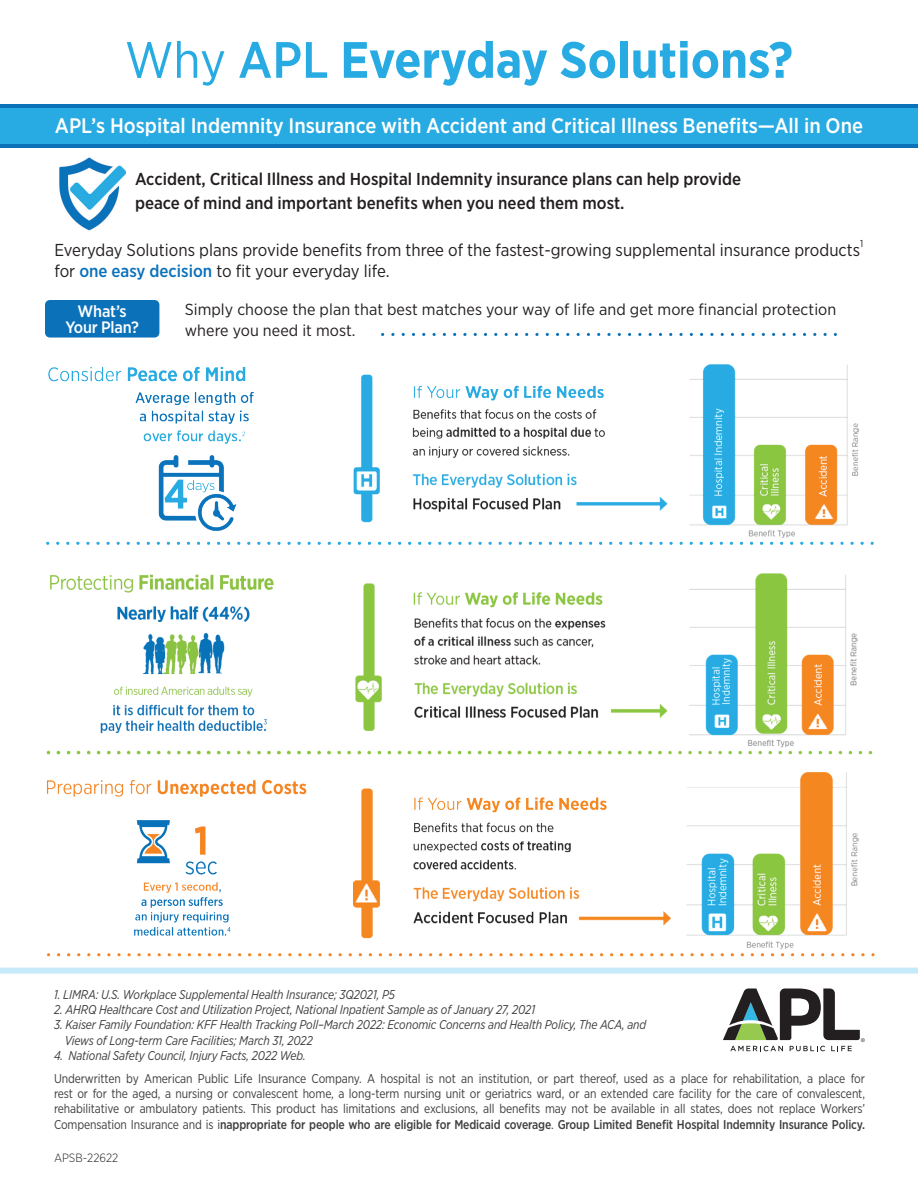
<style>
.page{position:relative;width:918px;height:1188px;background:#fff}
.page>*{position:absolute;margin:0;border:0;box-sizing:border-box;transform-origin:0 0}
.t1{font:700 51px "Gotham Narrow";color:#27abe2}
.t2{font:500 21px "Gotham Narrow";color:#fff}
.t3{font:17.25px "Gotham Narrow";color:#231f20}
.t4{font:500 17.25px/24px "Gotham Narrow";color:#231f20}
.t5{font:500 16.5px/16.5px "Gotham Narrow";letter-spacing:-.01em;color:#fff;text-align:center}
.t6{font:16.05px/21px "Gotham Narrow";letter-spacing:.005em;color:#231f20}
.t7{font:12.75px/15.3px "Gotham Narrow";letter-spacing:-.01em;color:#3e3e3f;text-align:justify;scale:.94 1}
.t8{font:italic 12.75px/15.3px "Gotham Narrow";letter-spacing:-.01em;color:#3e3e3f;scale:.94 1}
.t9{font:300 12px "Gotham Narrow";color:#231f20}
.t10{font:10.05px "Gotham Narrow";color:#231f20}
.s1{font-weight:400}
.s2{font-weight:500}
.s3{font-weight:500;color:#0a71ba}
</style>
<div class="page">
<img style="left:46px;top:573px;width:827px;height:182px">
<div style="left:0;top:968px;width:918px;height:6px;background:#c6eafa"></div>
<div style="left:45px;top:300px;width:114px;height:38px;background:#0b72ba;border-radius:5px"></div>
<img style="left:46px;top:364px;width:828px;height:181px">
<img style="left:46px;top:772px;width:829px;height:185px">
<img style="left:59px;top:157px;width:67px;height:74px">
<div style="left:0;top:104px;width:918px;height:44px;background:#0b72ba"></div>
<div style="left:0;top:108px;width:918px;height:36px;background:#27abe2"></div>
<svg style="left:383px;top:333px;width:452px;height:3px"></svg>
<svg style="left:723px;top:988px;width:142px;height:63px"></svg>
<h1 class="t1" style="left:125px;top:27px;width:670px"><span class="s1">Why</span> <span class="s2">APL</span> Everyday Solutions?</h1>
<h2 class="t2" style="left:55px;top:113px;width:810px">APL’s Hospital Indemnity Insurance with Accident and Critical Illness Benefits—All in One</h2>
<h3 class="t4" style="left:135px;top:167px;width:608px">Accident, Critical Illness and Hospital Indemnity insurance plans can help provide peace of mind and important benefits when you need them most.</h3>
<h3 class="t3" style="left:54px;top:239px;width:807px">Everyday Solutions plans provide benefits from three of the fastest-growing supplemental insurance products</h3>
<p class="t10" style="left:860px;top:237px;width:5px">1</p>
<h3 class="t3" style="left:54px;top:260px;width:337px">for <span class="s3">one easy decision</span> to fit your everyday life.</h3>
<p class="t5" style="left:65px;top:302px;width:75px">What’s<br>Your Plan?</p>
<p class="t6" style="left:185px;top:298px;width:653px">Simply choose the plan that best matches your way of life and get more financial protection where you need it most.</p>
<p class="t8" style="left:54px;top:986px;width:364px">1. LIMRA: U.S. Workplace Supplemental Health Insurance; 3Q2021, P5</p>
<p class="t8" style="left:54px;top:1002px;width:513px">2. AHRQ Healthcare Cost and Utilization Project, National Inpatient Sample as of January 27, 2021</p>
<p class="t8" style="left:65px;top:1017px;width:620px;text-indent:-11px">3. Kaiser Family Foundation: KFF Health Tracking Poll–March 2022: Economic Concerns and Health Policy, The ACA, and<br>Views of Long-term Care Facilities; March 31, 2022</p>
<p class="t8" style="left:54px;top:1048px;width:269px">4. National Safety Council, Injury Facts, 2022 Web.</p>
<p class="t7" style="left:54px;top:1070px;width:865px">Underwritten by American Public Life Insurance Company. A hospital is not an institution, or part thereof, used as a place for rehabilitation, a place for rest or for the aged, a nursing or convalescent home, a long-term nursing unit or geriatrics ward, or an extended care facility for the care of convalescent, rehabilitative or ambulatory patients. This product has limitations and exclusions, all benefits may not be available in all states, does not replace Workers’ Compensation Insurance and is i<span class="s2">nappropriate for people who are eligible for Medicaid coverage</span>. <span class="s2">Group Limited Benefit Hospital Indemnity Insurance Policy.</span></p>
<p class="t9" style="left:54px;top:1150px;width:66px">APSB-22622</p>
</div>
